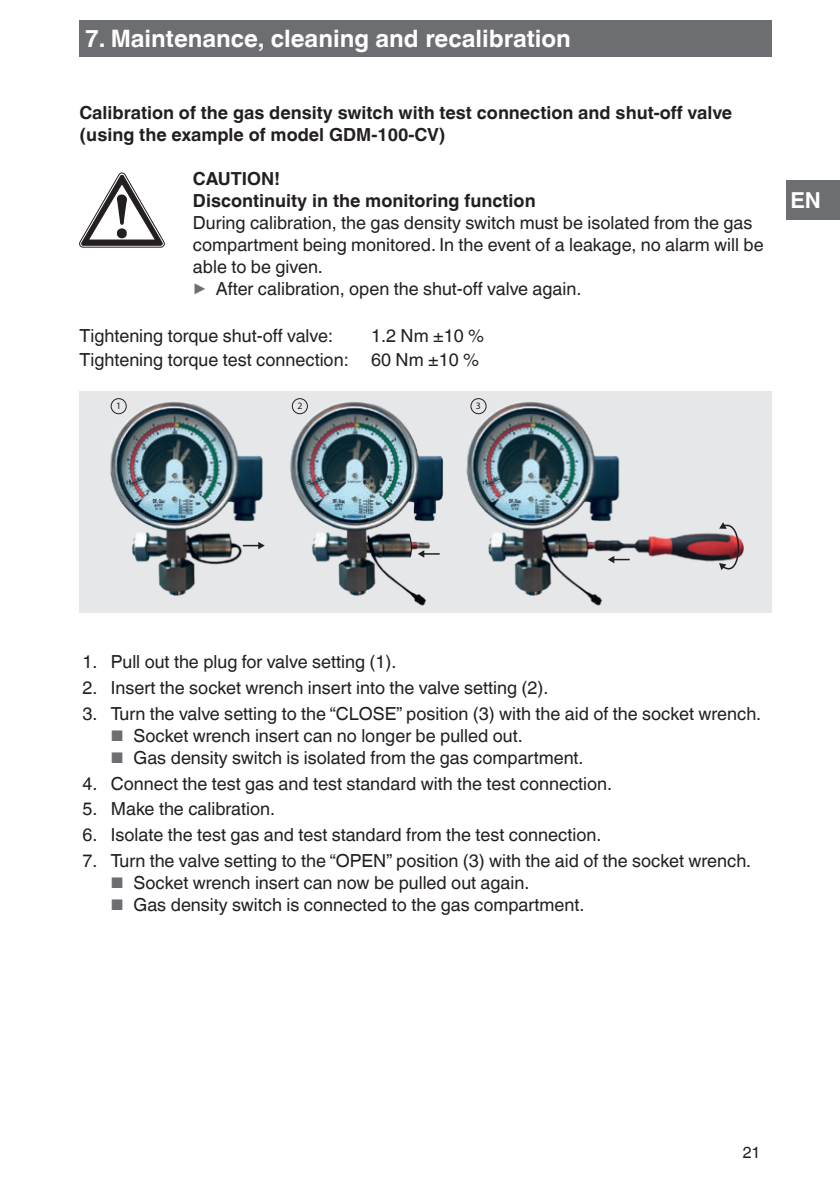
<style>
.page{position:relative;width:840px;height:1191px;background:#fff}
.page>*{position:absolute;margin:0;border:0;box-sizing:border-box;transform-origin:0 0}
.t1{font:700 24px "Helvetica World";color:#fff}
.t2{font:700 22px "Helvetica World";color:#fff}
.t3{font:18px/22px "Helvetica World";color:#231f20}
.t4{font:700 18px/22px "Helvetica World";color:#231f20}
.t5{font:16px "Helvetica World";color:#231f20}
.t6{font:9.8px "Myriad Pro";color:#231f20}
.s1{font-size:17.8px;color:#6d6e71}
.s2{font-size:15.4px;color:#6d6e71}
</style>
<div class="page">
<div style="left:785px;top:180px;width:54px;height:40px;background:#6d6e71"></div>
<div style="left:79px;top:20px;width:692px;height:37px;background:#6d6e71"></div>
<svg style="left:79px;top:173px;width:85px;height:74px"></svg>
<div style="left:79px;top:391px;width:692px;height:221px;background:#e6e7e9"></div>
<img style="left:110px;top:398px;width:634px;height:208px">
<svg style="left:243px;top:542px;width:21px;height:7px"></svg>
<svg style="left:417px;top:550px;width:22px;height:7px"></svg>
<svg style="left:607px;top:556px;width:22px;height:7px"></svg>
<svg style="left:718px;top:519px;width:25px;height:62px"></svg>
<div style="left:111px;top:398px;width:15px;height:16px;border:1px solid #231f20;border-radius:50%"></div>
<div style="left:292px;top:398px;width:15px;height:16px;border:1px solid #231f20;border-radius:50%"></div>
<div style="left:470px;top:398px;width:16px;height:16px;border:1px solid #231f20;border-radius:50%"></div>
<h1 class="t1" style="left:85px;top:29px;width:487px">7. Maintenance, cleaning and recalibration</h1>
<p class="t4" style="left:79px;top:103px;width:654px">Calibration of the gas density switch with test connection and shut-off valve (using the example of model GDM-100-CV)</p>
<p class="t4" style="left:193px;top:169px;width:344px">CAUTION!<br>Discontinuity in the monitoring function</p>
<p class="t3" style="left:193px;top:214px;width:572px">During calibration, the gas density switch must be isolated from the gas compartment being monitored. In the event of a leakage, no alarm will be able to be given.<br><span class="s1">▶</span> After calibration, open the shut-off valve again.</p>
<p class="t3" style="left:79px;top:326px;width:255px">Tightening torque shut-off valve:</p>
<p class="t3" style="left:79px;top:325px;width:406px;line-height:24.2px;text-align:right">1.2 Nm ±10 %<br>Tightening torque test connection: 60 Nm ±10 %</p>
<p class="t6" style="left:116px;top:399px;width:7px">1</p>
<p class="t6" style="left:297px;top:399px;width:7px">2</p>
<p class="t6" style="left:475px;top:399px;width:7px">3</p>
<p class="t2" style="left:789px;top:187px;width:32px">EN</p>
<p class="t3" style="left:82px;top:653px;width:315px">1. Pull out the plug for valve setting (1).</p>
<p class="t3" style="left:82px;top:678px;width:467px">2. Insert the socket wrench insert into the valve setting (2).</p>
<p class="t3" style="left:82px;top:704px;width:680px">3. Turn the valve setting to the “CLOSE” position (3) with the aid of the socket wrench.</p>
<p class="t3" style="left:111px;top:726px;width:413px"><span class="s2">■</span> Socket wrench insert can no longer be pulled out.</p>
<p class="t3" style="left:111px;top:748px;width:474px"><span class="s2">■</span> Gas density switch is isolated from the gas compartment.</p>
<p class="t3" style="left:82px;top:774px;width:531px">4. Connect the test gas and test standard with the test connection.</p>
<p class="t3" style="left:82px;top:800px;width:194px">5. Make the calibration.</p>
<p class="t3" style="left:82px;top:825px;width:520px">6. Isolate the test gas and test standard from the test connection.</p>
<p class="t3" style="left:82px;top:851px;width:670px">7. Turn the valve setting to the “OPEN” position (3) with the aid of the socket wrench.</p>
<p class="t3" style="left:111px;top:873px;width:420px"><span class="s2">■</span> Socket wrench insert can now be pulled out again.</p>
<p class="t3" style="left:111px;top:895px;width:475px"><span class="s2">■</span> Gas density switch is connected to the gas compartment.</p>
<p class="t5" style="left:742px;top:1146px;width:19px">21</p>
</div>
